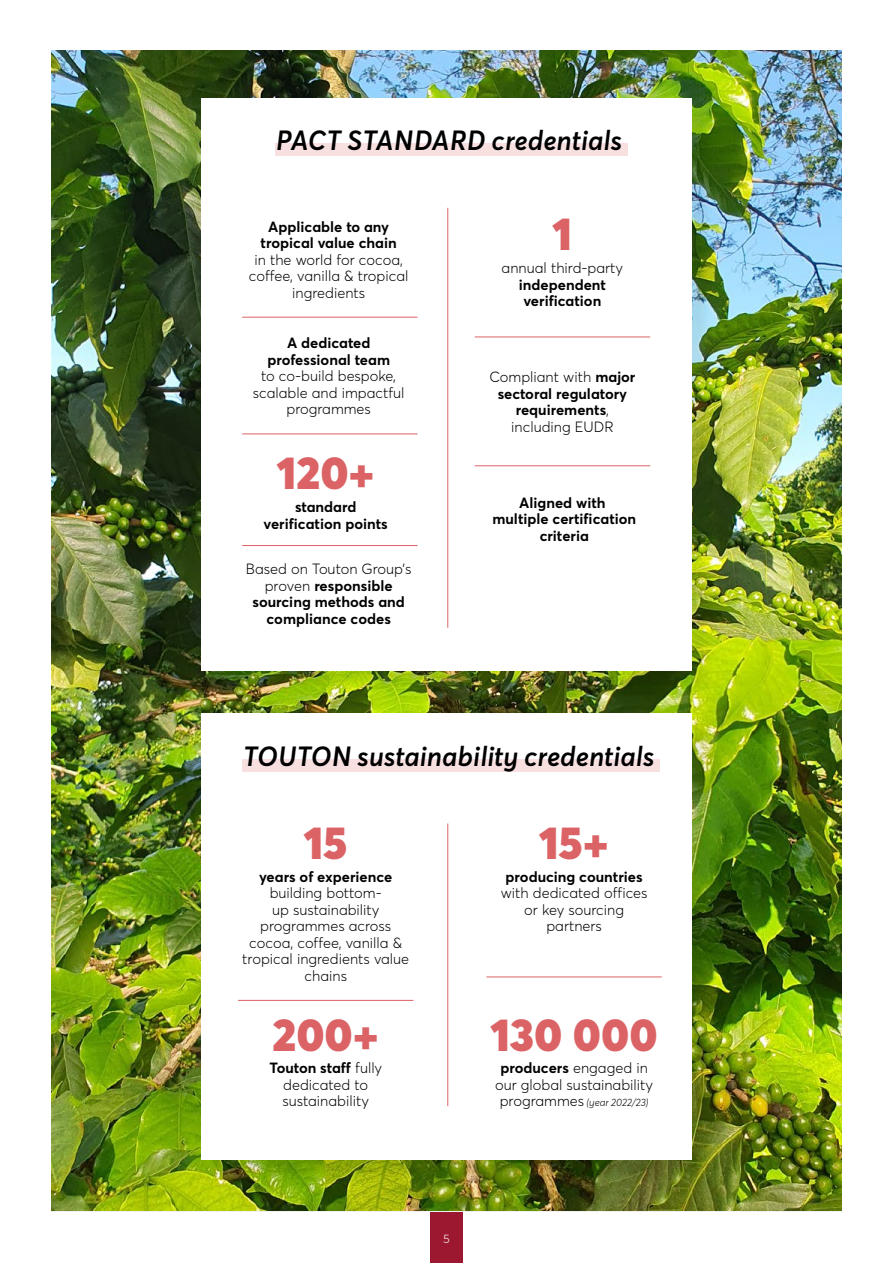
<style>
.page{position:relative;width:893px;height:1263px;background:#fff}
.page>*{position:absolute;margin:0;border:0;box-sizing:border-box;transform-origin:0 0}
.t1{font:900 45.75px "Averta";color:#db6366}
.t2{font:italic 600 27.45px "Averta";color:#000}
.t3{font:300 14.7px/16.5px "Averta";color:#000;text-align:center}
.t4{font:700 14.7px/16.5px "Averta";color:#000;text-align:center}
.t5{font:300 12px "Averta";color:#fff}
.t6{font:italic 300 10.5px "Averta";color:#000}
.s1{font-weight:300}
.s2{font-weight:700}
.s3{font-style:normal;font-size:14.7px}
</style>
<div class="page">
<div style="left:430px;top:1212px;width:33px;height:51px;background:#9b1830"></div>
<img style="left:51px;top:50px;width:791px;height:1161px">
<div style="left:204px;top:101px;width:510px;height:592px;background:#000;opacity:.07"></div>
<div style="left:201px;top:98px;width:491px;height:573px;background:#fff"></div>
<div style="left:204px;top:716px;width:510px;height:467px;background:#000;opacity:.07"></div>
<div style="left:201px;top:714px;width:491px;height:446px;background:#fff"></div>
<hr style="left:447px;top:208px;width:1px;height:420px;background:#db6366">
<div style="left:275px;top:143px;width:352px;height:13px;background:#f8e0e0"></div>
<hr style="left:475px;top:465px;width:175px;height:1px;background:#db6366">
<hr style="left:475px;top:337px;width:175px;height:1px;background:#db6366">
<hr style="left:242px;top:317px;width:176px;height:1px;background:#db6366">
<hr style="left:242px;top:434px;width:176px;height:1px;background:#db6366">
<hr style="left:242px;top:545px;width:176px;height:1px;background:#db6366">
<hr style="left:447px;top:823px;width:1px;height:283px;background:#db6366">
<div style="left:242px;top:759px;width:418px;height:13px;background:#f8e0e0"></div>
<hr style="left:486px;top:977px;width:176px;height:1px;background:#db6366">
<hr style="left:238px;top:1000px;width:175px;height:1px;background:#db6366">
<h2 class="t2" style="left:276px;top:123px;width:348px">PACT STANDARD credentials</h2>
<p class="t4" style="left:261px;top:218px;width:138px">Applicable to any tropical value chain</p>
<p class="t3" style="left:249px;top:251px;width:161px">in the world for cocoa, coffee, vanilla &amp; tropical ingredients</p>
<p class="t4" style="left:267px;top:335px;width:124px">A dedicated professional team</p>
<p class="t3" style="left:253px;top:368px;width:153px">to co-build bespoke, scalable and impactful programmes</p>
<h1 class="t1" style="left:277px;top:444px;width:99px">120+</h1>
<p class="t4" style="left:264px;top:498px;width:126px">standard verification points</p>
<p class="t4" style="left:246px;top:560px;width:167px"><span class="s1">Based on Touton Group’s proven</span> responsible sourcing methods and compliance codes</p>
<h1 class="t1" style="left:553px;top:205px;width:21px">1</h1>
<p class="t3" style="left:502px;top:260px;width:123px">annual third-party</p>
<p class="t4" style="left:519px;top:276px;width:89px">independent verification</p>
<p class="t4" style="left:489px;top:369px;width:148px"><span class="s1">Compliant with</span> major sectoral regulatory requirements<span class="s1">, including EUDR</span></p>
<p class="t4" style="left:492px;top:494px;width:145px">Aligned with multiple certification criteria</p>
<h2 class="t2" style="left:243px;top:739px;width:413px">TOUTON sustainability credentials</h2>
<h1 class="t1" style="left:304px;top:813px;width:45px">15</h1>
<p class="t4" style="left:259px;top:868px;width:135px">years of experience</p>
<p class="t3" style="left:242px;top:885px;width:168px">building bottom-<br>up sustainability programmes across cocoa, coffee, vanilla &amp; tropical ingredients value chains</p>
<h1 class="t1" style="left:273px;top:1005px;width:108px">200+</h1>
<p class="t3" style="left:269px;top:1060px;width:114px"><span class="s2">Touton staff</span> fully dedicated to sustainability</p>
<h1 class="t1" style="left:539px;top:813px;width:71px">15+</h1>
<p class="t4" style="left:506px;top:868px;width:139px">producing countries</p>
<p class="t3" style="left:501px;top:885px;width:148px">with dedicated offices or key sourcing partners</p>
<h1 class="t1" style="left:491px;top:1005px;width:169px">130 000</h1>
<p class="t3" style="left:495px;top:1060px;width:160px"><span class="s2">producers</span> engaged in our global sustainability</p>
<p class="t6" style="left:500px;top:1096px;width:150px"><span class="s3">programmes</span> (year 2022/23)</p>
<p class="t5" style="left:443px;top:1231px;width:8px">5</p>
</div>
